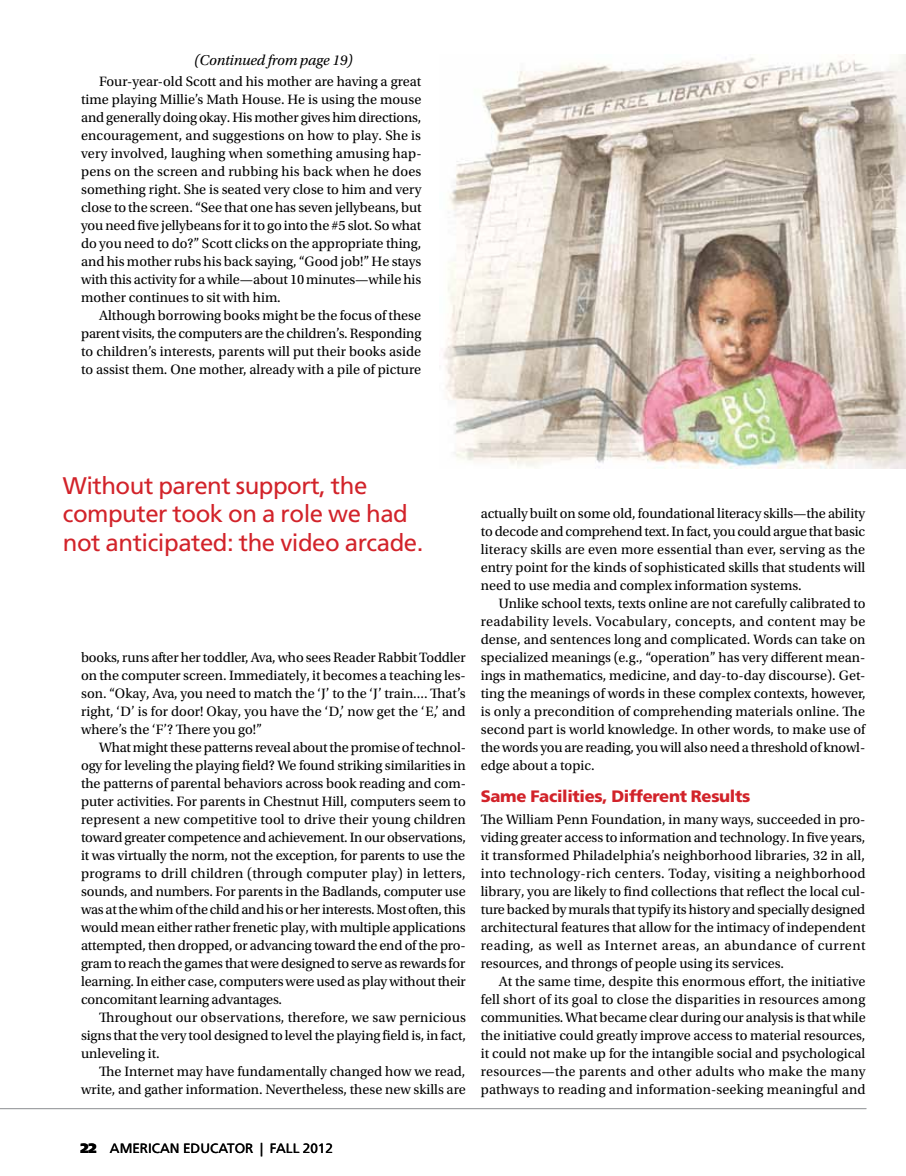
<style>
.page{position:relative;width:906px;height:1176px;background:#fff}
.page>*{position:absolute;margin:0;border:0;box-sizing:border-box;transform-origin:0 0}
.t1{font:24px/28.5px "Frutiger LT Std";letter-spacing:-.02em;color:#d2232a}
.t2{font:900 16.5px "Frutiger LT Std";letter-spacing:-.02em;color:#d2232a}
.t3{font:italic 15px "Utopia Std";letter-spacing:-.01em;color:#000}
.t4{font:14.25px/18px "Utopia Std";letter-spacing:-.005em;color:#000;text-align:justify}
.t5{font:13.5px "Frutiger LT Std";color:#000}
.s1{font-weight:900}
</style>
<div class="page">
<hr style="left:0;top:1107px;width:865px;height:1px;background:#9fa1a4">
<img style="left:443px;top:54px;width:462px;height:414px">
<p class="t3" style="left:194px;top:52px;width:160px">(Continued from page 19)</p>
<p class="t4" style="left:81px;top:72px;width:342px;text-indent:18px">Four-year-old Scott and his mother are having a great time playing Millie’s Math House. He is using the mouse and generally doing okay. His mother gives him directions, encouragement, and suggestions on how to play. She is very involved, laughing when something amusing hap&shy;pens on the screen and rubbing his back when he does something right. She is seated very close to him and very close to the screen. “See that one has seven jellybeans, but you need five jellybeans for it to go into the #5 slot. So what do you need to do?” Scott clicks on the appropriate thing, and his mother rubs his back saying, “Good job!” He stays with this activity for a while—about 10 minutes—while his mother continues to sit with him.</p>
<p class="t4" style="left:81px;top:306px;width:341px;text-indent:18px">Although borrowing books might be the focus of these parent visits, the computers are the children’s. Responding to children’s interests, parents will put their books aside to assist them. One mother, already with a pile of picture</p>
<h1 class="t1" style="left:63px;top:471px;width:362px">Without parent support, the computer took on a role we had not anticipated: the video arcade.</h1>
<p class="t4" style="left:81px;top:648px;width:386px">books, runs after her toddler, Ava, who sees Reader Rabbit Toddler on the computer screen. Immediately, it becomes a teaching les&shy;son. “Okay, Ava, you need to match the ‘J’ to the ‘J’ train.... That’s right, ‘D’ is for door! Okay, you have the ‘D,’ now get the ‘E,’ and where’s the ‘F’? There you go!”</p>
<p class="t4" style="left:81px;top:738px;width:386px;text-indent:18px">What might these patterns reveal about the promise of technol&shy;ogy for leveling the playing field? We found striking similarities in the patterns of parental behaviors across book reading and com&shy;puter activities. For parents in Chestnut Hill, computers seem to represent a new competitive tool to drive their young children toward greater competence and achievement. In our observations, it was virtually the norm, not the exception, for parents to use the programs to drill children (through computer play) in letters, sounds, and numbers. For parents in the Badlands, computer use was at the whim of the child and his or her interests. Most often, this would mean either rather frenetic play, with multiple applications attempted, then dropped, or advancing toward the end of the pro&shy;gram to reach the games that were designed to serve as rewards for learning. In either case, computers were used as play without their concomitant learning advantages.</p>
<p class="t4" style="left:81px;top:1008px;width:386px;text-indent:18px">Throughout our observations, therefore, we saw pernicious signs that the very tool designed to level the playing field is, in fact, unleveling it.</p>
<p class="t4" style="left:81px;top:1062px;width:386px;text-align:right">The Internet may have fundamentally changed how we read, write, and gather information. Nevertheless, these new skills are</p>
<p class="t4" style="left:480px;top:504px;width:386px">actually built on some old, foundational literacy skills—the ability to decode and comprehend text. In fact, you could argue that basic literacy skills are even more essential than ever, serving as the entry point for the kinds of sophisticated skills that students will need to use media and complex information systems.</p>
<p class="t4" style="left:480px;top:594px;width:387px;text-indent:18px">Unlike school texts, texts online are not carefully calibrated to readability levels. Vocabulary, concepts, and content may be dense, and sentences long and complicated. Words can take on specialized meanings (e.g., “operation” has very different mean&shy;ings in mathematics, medicine, and day-to-day discourse). Get&shy;ting the meanings of words in these complex contexts, however, is only a precondition of comprehending materials online. The second part is world knowledge. In other words, to make use of the words you are reading, you will also need a threshold of knowl&shy;edge about a topic.</p>
<p class="t2" style="left:480px;top:785px;width:271px">Same Facilities, Different Results</p>
<p class="t4" style="left:480px;top:810px;width:386px">The William Penn Foundation, in many ways, succeeded in pro&shy;viding greater access to information and technology. In five years, it transformed Philadelphia’s neighborhood libraries, 32 in all, into technology-rich centers. Today, visiting a neighborhood library, you are likely to find collections that reflect the local cul&shy;ture backed by murals that typify its history and specially designed architectural features that allow for the intimacy of independent reading, as well as Internet areas, an abundance of current resources, and throngs of people using its services.</p>
<p class="t4" style="left:480px;top:972px;width:386px;text-indent:18px">At the same time, despite this enormous effort, the initiative fell short of its goal to close the disparities in resources among communities. What became clear during our analysis is that while the initiative could greatly improve access to material resources, it could not make up for the intangible social and psychological resources—the parents and other adults who make the many pathways to reading and information-seeking meaningful and</p>
<p class="t5" style="left:80px;top:1139px;width:254px"><span class="s1">22</span> AM ERICAN EDUCATOR | FALL 2012</p>
</div>
